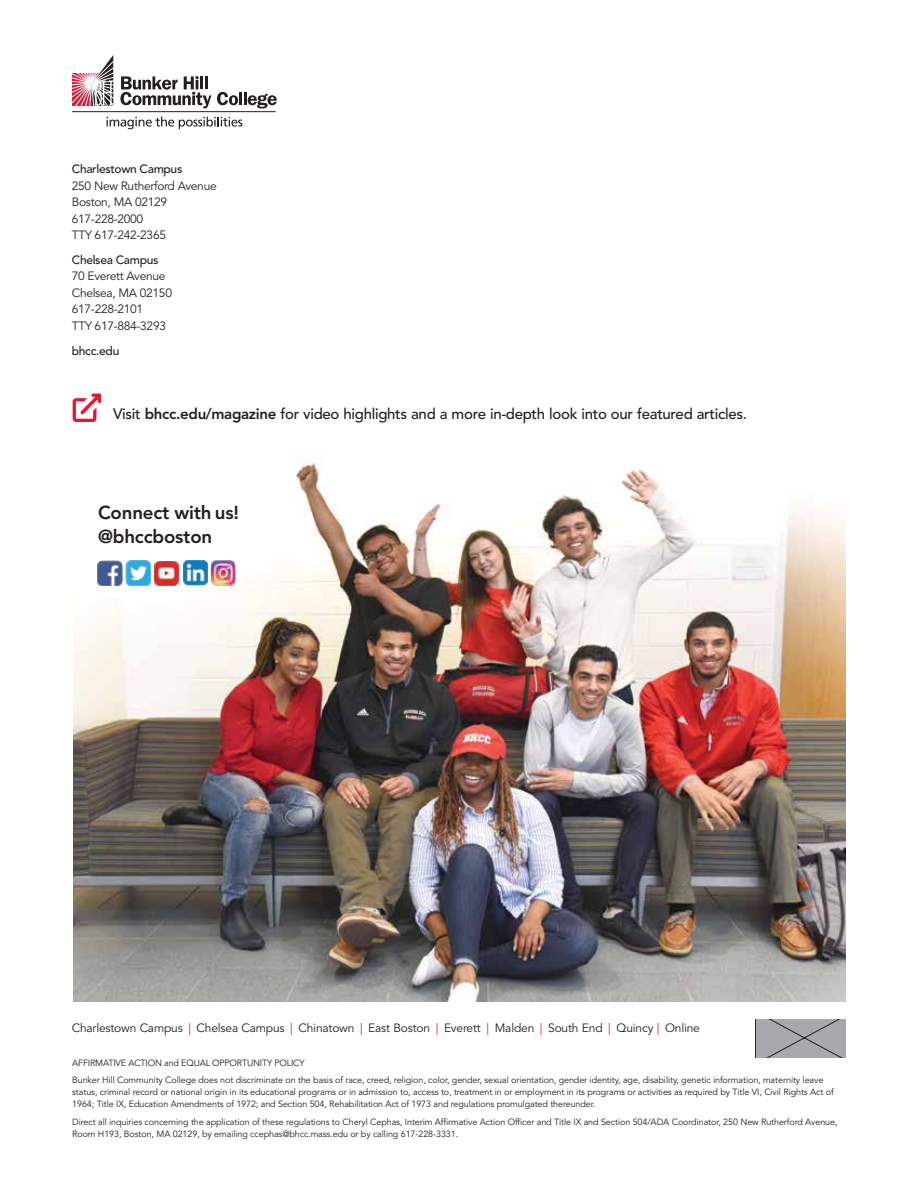
<style>
.page{position:relative;width:918px;height:1188px;background:#fff}
.page>*{position:absolute;margin:0;border:0;box-sizing:border-box;transform-origin:0 0}
.t1{font:800 18.6px/23.7px "Avenir LT Std";letter-spacing:-.01em;color:#231f20}
.t2{font:500 15px "Avenir LT Std";letter-spacing:-.02em;color:#231f20}
.t3{font:12px/16.5px "Avenir LT Std";letter-spacing:-.025em;color:#231f20}
.t4{font:500 12px "Avenir LT Std";letter-spacing:-.025em;color:#231f20}
.t5{font:9px/12px "Avenir LT Std";letter-spacing:-.01em;color:#231f20}
.s1{font-weight:800}
.s2{color:#e31837}
</style>
<div class="page">
<img style="left:73px;top:453px;width:773px;height:548px">
<svg style="left:72px;top:55px;width:41px;height:51px"></svg>
<svg style="left:217px;top:92px;width:60px;height:16px"></svg>
<svg style="left:120px;top:76px;width:91px;height:32px"></svg>
<hr style="left:72px;top:111px;width:204px;height:1px;background:#231f20">
<svg style="left:106px;top:117px;width:136px;height:12px"></svg>
<svg style="left:755px;top:1019px;width:91px;height:39px;background:#9fa1a4"></svg>
<img style="left:98px;top:561px;width:24px;height:25px">
<img style="left:126px;top:561px;width:25px;height:25px">
<img style="left:154px;top:561px;width:25px;height:25px">
<img style="left:183px;top:560px;width:25px;height:26px">
<img style="left:211px;top:561px;width:25px;height:25px">
<svg style="left:73px;top:394px;width:28px;height:28px"></svg>
<h3 class="t4" style="left:72px;top:162px;width:112px">Charlestown Campus</h3>
<h3 class="t3" style="left:72px;top:178px;width:146px">250 New Rutherford Avenue<br>Boston, MA 02129<br>617-228-2000<br>TTY 617-242-2365</h3>
<h3 class="t4" style="left:72px;top:253px;width:88px">Chelsea Campus</h3>
<h3 class="t3" style="left:72px;top:268px;width:102px">70 Everett Avenue<br>Chelsea, MA 02150<br>617-228-2101<br>TTY 617-884-3293</h3>
<h3 class="t4" style="left:72px;top:343px;width:49px">bhcc.edu</h3>
<h2 class="t2" style="left:113px;top:406px;width:635px">Visit <span class="s1">bhcc.edu/magazine</span> for video highlights and a more in-depth look into our featured articles.</h2>
<h1 class="t1" style="left:98px;top:501px;width:143px">Connect with us! @bhccboston</h1>
<h3 class="t3" style="left:72px;top:1020px;width:630px">Charlestown Campus <span class="s2">|</span> Chelsea Campus <span class="s2">|</span> Chinatown <span class="s2">|</span> East Boston <span class="s2">|</span> Everett <span class="s2">|</span> Malden <span class="s2">|</span> South End <span class="s2">|</span> Quincy <span class="s2">|</span> Online</h3>
<p class="t5" style="left:72px;top:1055px;width:753px;line-height:17.2px">AFFIRMATIVE ACTION and EQUAL OPPORTUNITY POLICY<br>Bunker Hill Community College does not discriminate on the basis of race, creed, religion, color, gender, sexual orientation, gender identity, age, disability, genetic information, maternity leave</p>
<p class="t5" style="left:72px;top:1086px;width:763px">status, criminal record or national origin in its educational programs or in admission to, access to, treatment in or employment in its programs or activities as required by Title VI, Civil Rights Act of<br>1964; Title IX, Education Amendments of 1972; and Section 504, Rehabilitation Act of 1973 and regulations promulgated thereunder.</p>
<p class="t5" style="left:72px;top:1116px;width:767px">Direct all inquiries concerning the application of these regulations to Cheryl Cephas, Interim Affirmative Action Officer and Title IX and Section 504/ADA Coordinator, 250 New Rutherford Avenue,<br>Room H193, Boston, MA 02129, by emailing ccephas@bhcc.mass.edu or by calling 617-228-3331.</p>
</div>
